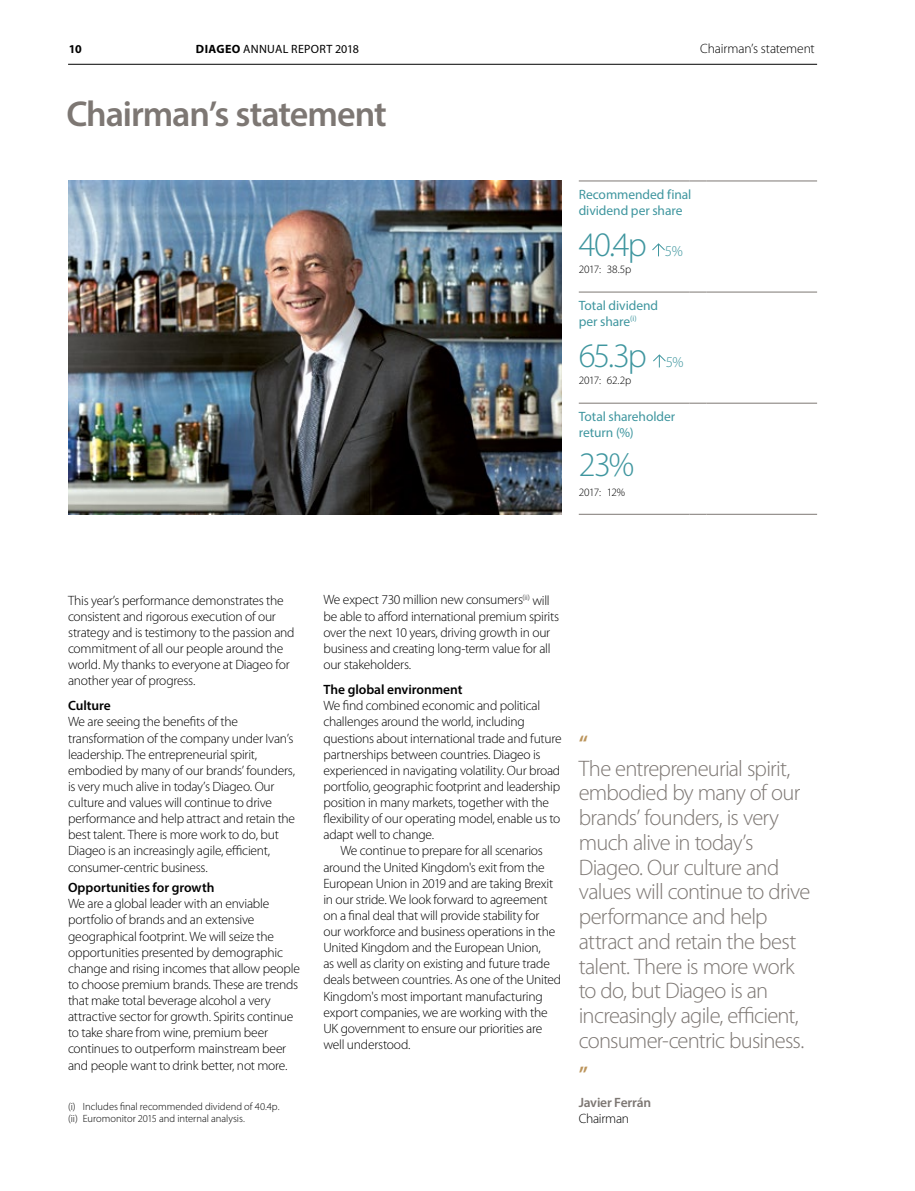
<style>
.page{position:relative;width:915px;height:1191px;background:#fff}
.page>*{position:absolute;margin:0;border:0;box-sizing:border-box;transform-origin:0 0}
.t1{font:600 36px "Myriad Pro";letter-spacing:-.03em;color:#7d7773}
.t2{font:300 34.5px "Myriad Pro";letter-spacing:-.055em;color:#3f969f}
.t3{font:300 22.5px/24.8px "Myriad Pro";letter-spacing:-.035em;color:#7d7773}
.t4{font:600 22.5px "Myriad Pro";color:#bc955c}
.t5{font:300 15px "Myriad Pro";color:#3f969f}
.t6{font:300 13.5px/16px "Myriad Pro";letter-spacing:-.02em;color:#000}
.t7{font:13.5px/16px "Myriad Pro";letter-spacing:-.005em;color:#3f969f}
.t8{font:600 13.5px "Myriad Pro";letter-spacing:-.005em;color:#000}
.t9{font:600 13.5px "Myriad Pro";letter-spacing:-.015em;color:#7d7773}
.t10{font:12px "Myriad Pro";letter-spacing:.025em;color:#000}
.t11{font:700 12px "Myriad Pro";color:#000}
.t12{font:300 11.25px "Myriad Pro";letter-spacing:-.025em;color:#000}
.t13{font:300 10.5px/12px "Myriad Pro";color:#000}
.s1{font-weight:700}
</style>
<div class="page">
<img style="left:68px;top:181px;width:493px;height:333px">
<hr style="left:578px;top:181px;width:111px;height:1px;background:#7d7773">
<svg style="left:689px;top:181px;width:17px;height:1px"></svg>
<hr style="left:706px;top:181px;width:110px;height:1px;background:#7d7773">
<hr style="left:578px;top:403px;width:111px;height:1px;background:#7d7773">
<svg style="left:689px;top:403px;width:17px;height:1px"></svg>
<hr style="left:706px;top:403px;width:110px;height:1px;background:#7d7773">
<hr style="left:578px;top:514px;width:111px;height:1px;background:#7d7773">
<svg style="left:689px;top:514px;width:17px;height:1px"></svg>
<hr style="left:706px;top:514px;width:110px;height:1px;background:#7d7773">
<hr style="left:578px;top:292px;width:111px;height:1px;background:#7d7773">
<svg style="left:689px;top:292px;width:17px;height:1px"></svg>
<hr style="left:706px;top:292px;width:110px;height:1px;background:#7d7773">
<svg style="left:652px;top:243px;width:13px;height:13px"></svg>
<svg style="left:653px;top:354px;width:13px;height:13px"></svg>
<hr style="left:68px;top:64px;width:748px;height:1px;background:#000">
<p class="t11" style="left:69px;top:41px;width:14px">10</p>
<p class="t10" style="left:196px;top:41px;width:164px"><span class="s1">DIAGEO</span> ANNUAL REPORT 2018</p>
<p class="t6" style="left:700px;top:40px;width:116px">Chairman’s statement</p>
<h1 class="t1" style="left:66px;top:91px;width:322px">Chairman’s statement</h1>
<p class="t7" style="left:578px;top:186px;width:114px">Recommended final dividend per share</p>
<h2 class="t2" style="left:578px;top:226px;width:70px">40.4p</h2>
<p class="t5" style="left:664px;top:243px;width:19px">5%</p>
<p class="t12" style="left:578px;top:263px;width:54px">2017: 38.5p</p>
<p class="t7" style="left:578px;top:297px;width:81px">Total dividend per share<sup>(i)</sup></p>
<h2 class="t2" style="left:578px;top:337px;width:70px">65.3p</h2>
<p class="t5" style="left:665px;top:354px;width:19px">5%</p>
<p class="t12" style="left:578px;top:374px;width:54px">2017: 62.2p</p>
<p class="t7" style="left:578px;top:408px;width:98px">Total shareholder return (%)</p>
<h2 class="t2" style="left:578px;top:446px;width:57px">23%</h2>
<p class="t12" style="left:578px;top:485px;width:48px">2017: 12%</p>
<p class="t6" style="left:68px;top:592px;width:228px">This year’s performance demonstrates the consistent and rigorous execution of our strategy and is testimony to the passion and commitment of all our people around the world. My thanks to everyone at Diageo for another year of progress.</p>
<p class="t8" style="left:68px;top:697px;width:44px">Culture</p>
<p class="t6" style="left:68px;top:714px;width:228px">We are seeing the benefits of the transformation of the company under Ivan’s leadership. The entrepreneurial spirit, embodied by many of our brands’ founders, is very much alive in today’s Diageo. Our culture and values will continue to drive performance and help attract and retain the best talent. There is more work to do, but Diageo is an increasingly agile, efficient, consumer-centric business.</p>
<p class="t8" style="left:68px;top:879px;width:148px">Opportunities for growth</p>
<p class="t6" style="left:68px;top:896px;width:233px">We are a global leader with an enviable portfolio of brands and an extensive geographical footprint. We will seize the opportunities presented by demographic change and rising incomes that allow people to choose premium brands. These are trends that make total beverage alcohol a very attractive sector for growth. Spirits continue to take share from wine, premium beer continues to outperform mainstream beer and people want to drink better, not more.</p>
<p class="t13" style="left:68px;top:1100px;width:213px">(i) Includes final recommended dividend of 40.4p. (ii) Euromonitor 2015 and internal analysis.</p>
<p class="t6" style="left:323px;top:592px;width:237px">We expect 730 million new consumers<sup>(ii)</sup> will be able to afford international premium spirits over the next 10 years, driving growth in our business and creating long-term value for all our stakeholders.</p>
<p class="t8" style="left:323px;top:681px;width:140px">The global environment</p>
<p class="t6" style="left:323px;top:698px;width:239px">We find combined economic and political challenges around the world, including questions about international trade and future partnerships between countries. Diageo is experienced in navigating volatility. Our broad portfolio, geographic footprint and leadership position in many markets, together with the flexibility of our operating model, enable us to adapt well to change.</p>
<p class="t6" style="left:323px;top:843px;width:239px;text-indent:17px">We continue to prepare for all scenarios around the United Kingdom's exit from the European Union in 2019 and are taking Brexit in our stride. We look forward to agreement on a final deal that will provide stability for<br>our workforce and business operations in the United Kingdom and the European Union,<br>as well as clarity on existing and future trade deals between countries. As one of the United Kingdom's most important manufacturing export companies, we are working with the UK government to ensure our priorities are well understood.</p>
<h3 class="t4" style="left:578px;top:729px;width:11px">“</h3>
<p class="t3" style="left:578px;top:756px;width:233px">The entrepreneurial spirit, embodied by many of our brands’ founders, is very much alive in today’s<br>Diageo. Our culture and values will continue to drive performance and help attract and retain the best talent. There is more work to do, but Diageo is an increasingly agile, efficient, consumer-centric business.</p>
<h3 class="t4" style="left:578px;top:1059px;width:11px">”</h3>
<p class="t9" style="left:578px;top:1093px;width:74px">Javier Ferrán</p>
<p class="t6" style="left:578px;top:1110px;width:52px">Chairman</p>
</div>
